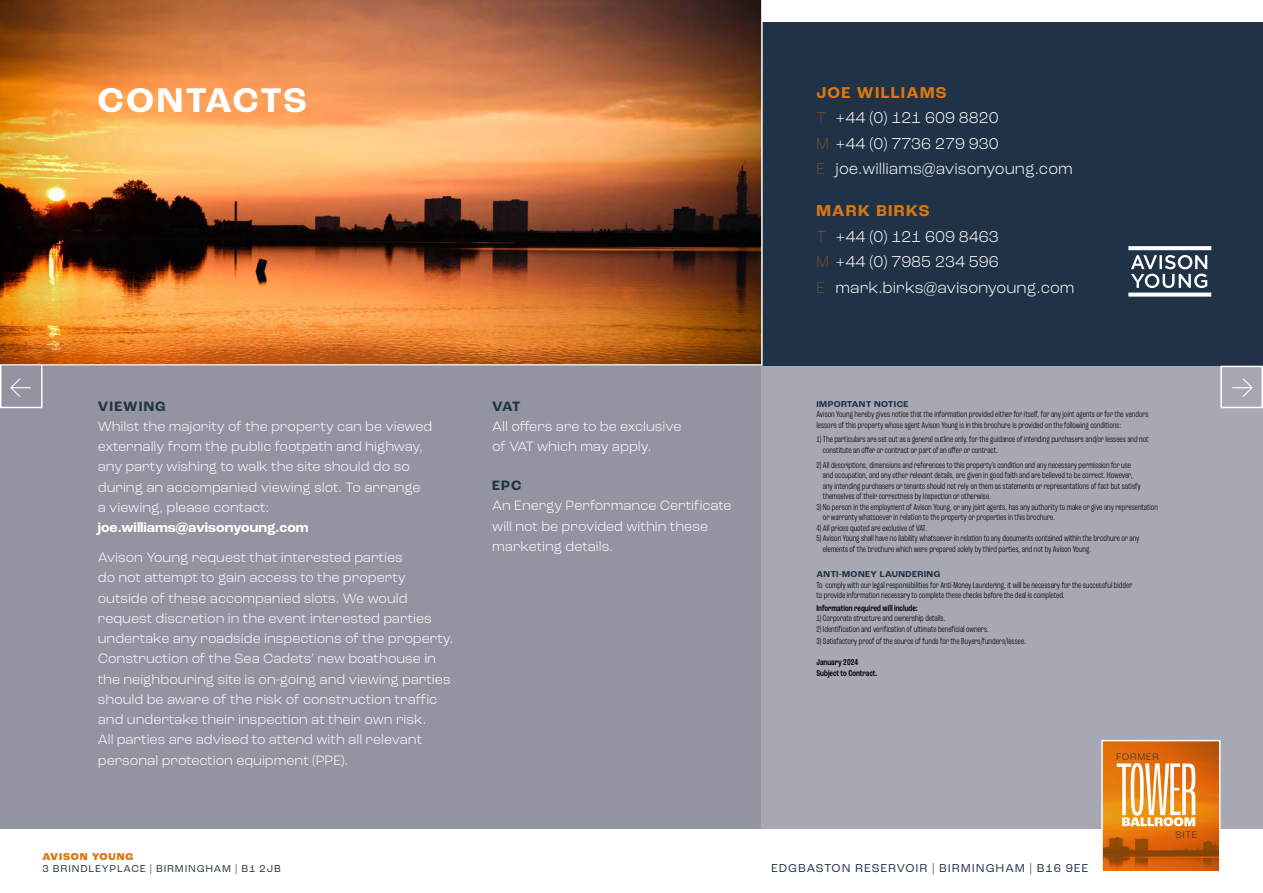
<style>
.page{position:relative;width:1263px;height:893px;background:#9294a1}
.page>*{position:absolute;margin:0;border:0;box-sizing:border-box;transform-origin:0 0}
.t1{font:700 36px "Roc Grotesk";letter-spacing:.06em;color:#fff}
.t2{font:300 16.5px/25.5px "Roc Grotesk";color:#fff}
.t3{font:300 14.25px/20.2px "Roc Grotesk";color:#fff}
.t4{font:700 14.25px "Roc Grotesk";color:#fff}
.t5{font:700 14.25px "Roc Grotesk";letter-spacing:.08em;color:#203246}
.t6{font:12px "Roc Grotesk";letter-spacing:.08em;color:#203246}
.t7{font:10.5px "Roc Grotesk";letter-spacing:.08em;color:#203246}
.t8{font:800 10.5px "Roc Grotesk";letter-spacing:.08em;color:#de760e}
.t9{font:300 9.9px "Roc Grotesk";letter-spacing:.08em;color:#203246}
.t10{font:300 condensed 9px/10.5px "Roc Grotesk";color:#000}
.t11{font:500 condensed 9px/10.5px "Roc Grotesk";color:#000}
.t12{font:700 9px "Roc Grotesk";letter-spacing:.05em;color:#203246}
.s1{font-weight:700;color:#de760e}
.s2{font-weight:100;color:#de760e}
</style>
<div class="page">
<div style="left:762px;top:0;width:501px;height:893px;background:#a8a8b4"></div>
<div style="left:0;top:0;width:1263px;height:366px;background:#203246"></div>
<svg style="left:1128px;top:246px;width:83px;height:51px"></svg>
<div style="left:0;top:0;width:1263px;height:21px;background:#fff"></div>
<div style="left:0;top:829px;width:1263px;height:64px;background:#fff"></div>
<img style="left:1104px;top:743px;width:113px;height:128px">
<div style="left:1101px;top:740px;width:119px;height:146px;border:2px solid #fff"></div>
<svg style="left:1117px;top:763px;width:78px;height:63px;background:#f2b97b"></svg>
<div style="left:0;top:872px;width:1263px;height:21px;background:#fff"></div>
<svg style="left:10px;top:379px;width:21px;height:18px"></svg>
<div style="left:0;top:357px;width:43px;height:51px;border:2px solid #fff"></div>
<svg style="left:1232px;top:379px;width:21px;height:18px"></svg>
<div style="left:1220px;top:366px;width:43px;height:42px;border:2px solid #fff"></div>
<img style="left:0;top:0;width:763px;height:366px">
<h1 class="t1" style="left:98px;top:78px;width:211px">CONTACTS</h1>
<h2 class="t2" style="left:816px;top:79px;width:258px"><span class="s1">JOE WILLIAMS<br></span><span class="s2">T</span> +44 (0) 121 609 8820<br><span class="s2">M</span> +44 (0) 7736 279 930<br><span class="s2">E</span> joe.williams@avisonyoung.com</h2>
<h2 class="t2" style="left:816px;top:198px;width:259px"><span class="s1">MARK BIRKS<br></span><span class="s2">T</span> +44 (0) 121 609 8463<br><span class="s2">M</span> +44 (0) 7985 234 596<br><span class="s2">E</span> mark.birks@avisonyoung.com</h2>
<h3 class="t5" style="left:98px;top:397px;width:69px">VIEWING</h3>
<h3 class="t3" style="left:98px;top:416px;width:336px">Whilst the majority of the property can be viewed externally from the public footpath and highway, any party wishing to walk the site should do so during an accompanied viewing slot. To arrange<br>a viewing, please contact:</h3>
<h3 class="t4" style="left:98px;top:518px;width:212px">joe.williams@avisonyoung.com</h3>
<p class="t3" style="left:98px;top:547px;width:357px">Avison Young request that interested parties<br>do not attempt to gain access to the property outside of these accompanied slots. We would request discretion in the event interested parties undertake any roadside inspections of the property.<br>Construction of the Sea Cadets’ new boathouse in the neighbouring site is on-going and viewing parties should be aware of the risk of construction traffic and undertake their inspection at their own risk.<br>All parties are advised to attend with all relevant personal protection equipment (PPE).</p>
<p class="t8" style="left:43px;top:850px;width:92px">AVISON YOUNG</p>
<p class="t7" style="left:43px;top:862px;width:240px">3 BRINDLEYPLACE | BIRMINGHAM | B1 2JB</p>
<h3 class="t5" style="left:492px;top:397px;width:30px">VAT</h3>
<h3 class="t3" style="left:492px;top:416px;width:191px">All offers are to be exclusive of VAT which may apply.</h3>
<h3 class="t5" style="left:492px;top:476px;width:31px">EPC</h3>
<h3 class="t3" style="left:492px;top:495px;width:241px">An Energy Performance Certificate will not be provided within these marketing details.</h3>
<p class="t12" style="left:816px;top:398px;width:93px">IMPORTANT NOTICE</p>
<p class="t10" style="left:816px;top:409px;width:334px">Avison Young hereby gives notice that the information provided either for itself, for any joint agents or for the vendors lessors of this property whose agent Avison Young is in this brochure is provided on the following conditions:</p>
<p class="t10" style="left:823px;top:434px;width:327px;text-indent:-6px">1) The particulars are set out as a general outline only, for the guidance of intending purchasers and/or lessees and not constitute an offer or contract or part of an offer or contract.</p>
<p class="t10" style="left:823px;top:459px;width:319px;text-indent:-6px">2) All descriptions, dimensions and references to this property’s condition and any necessary permission for use and occupation, and any other relevant details, are given in good faith and are believed to be correct. However, any intending purchasers or tenants should not rely on them as statements or representations of fact but satisfy themselves of their correctness by inspection or otherwise.</p>
<p class="t10" style="left:823px;top:501px;width:336px;text-indent:-6px">3) No person in the employment of Avison Young, or any joint agents, has any authority to make or give any representation or warranty whatsoever in relation to the property or properties in this brochure.</p>
<p class="t10" style="left:816px;top:522px;width:112px">4) All prices quoted are exclusive of VAT.</p>
<p class="t10" style="left:823px;top:533px;width:318px;text-indent:-6px">5) Avison Young shall have no liability whatsoever in relation to any documents contained within the brochure or any elements of the brochure which were prepared solely by third parties, and not by Avison Young.</p>
<p class="t12" style="left:816px;top:568px;width:125px">ANTI-MONEY LAUNDERING</p>
<p class="t10" style="left:816px;top:579px;width:317px">To comply with our legal responsibilities for Anti-Money Laundering, it will be necessary for the successful bidder to provide information necessary to complete these checks before the deal is completed.</p>
<p class="t11" style="left:816px;top:602px;width:103px">Information required will include:</p>
<p class="t10" style="left:816px;top:613px;width:131px">1) Corporate structure and ownership details.</p>
<p class="t10" style="left:816px;top:623px;width:174px">2) Identification and verification of ultimate beneficial owners.</p>
<p class="t10" style="left:816px;top:636px;width:211px">3) Satisfactory proof of the source of funds for the Buyers/funders/lessee.</p>
<p class="t11" style="left:816px;top:657px;width:62px">January 2024<br>Subject to Contract.</p>
<h3 class="t6" style="left:771px;top:860px;width:319px">EDGBASTON RESERVOIR | BIRMINGHAM | B16 9EE</h3>
<p class="t9" style="left:1116px;top:751px;width:44px">FORMER</p>
<p class="t9" style="left:1175px;top:829px;width:23px">SITE</p>
</div>
